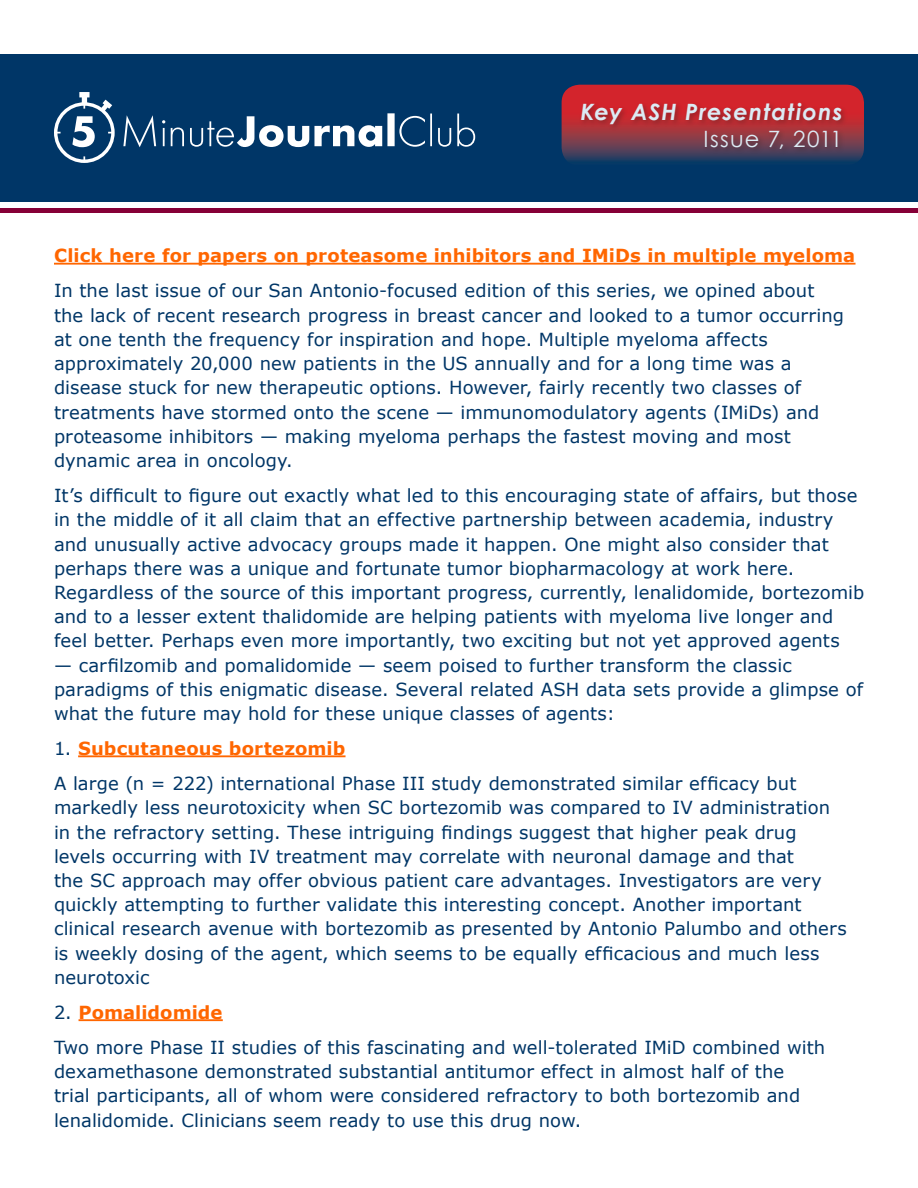
<style>
.page{position:relative;width:918px;height:1188px;background:#fff}
.page>*{position:absolute;margin:0;border:0;box-sizing:border-box;transform-origin:0 0}
.t1{font:italic 700 22.5px "Century Gothic";letter-spacing:.05em;color:#dcebf4}
.t2{font:22.5px "Century Gothic";letter-spacing:.05em;color:#dcebf4}
.t3{font:18px/24.3px "Verdana";letter-spacing:.005em;color:#003667}
.t4{font:700 18px "Verdana";letter-spacing:.005em;color:#f60}
.s1{font-weight:700;color:#f60}
</style>
<div class="page">
<div style="left:0;top:54px;width:918px;height:159px;background:#003667"></div>
<div style="left:0;top:203px;width:918px;height:10px;background:#860037"></div>
<div style="left:0;top:202px;width:918px;height:6px;background:#fff"></div>
<svg style="left:54px;top:92px;width:61px;height:71px"></svg>
<svg style="left:123px;top:115px;width:33px;height:32px"></svg>
<svg style="left:162px;top:120px;width:3px;height:26px"></svg>
<svg style="left:171px;top:128px;width:13px;height:18px"></svg>
<svg style="left:190px;top:116px;width:192px;height:31px"></svg>
<div style="left:387px;top:113px;width:8px;height:33px;background:#fff"></div>
<svg style="left:399px;top:116px;width:26px;height:31px"></svg>
<hr style="left:430px;top:114px;width:2px;height:32px;background:#fff">
<svg style="left:438px;top:128px;width:13px;height:19px"></svg>
<svg style="left:457px;top:114px;width:18px;height:33px"></svg>
<svg style="left:562px;top:85px;width:302px;height:77px;background:#9c2c3c"></svg>
<div style="left:578px;top:100px;width:271px;height:56px;background:#231f20;opacity:.4"></div>
<hr style="left:54px;top:263px;width:802px;height:2px;background:#f60">
<hr style="left:78px;top:755px;width:268px;height:2px;background:#f60">
<hr style="left:79px;top:1019px;width:144px;height:2px;background:#f60">
<p class="t1" style="left:580px;top:97px;width:264px">Key ASH Presentations</p>
<p class="t2" style="left:704px;top:125px;width:141px">Issue 7, 2011</p>
<p class="t4" style="left:54px;top:244px;width:803px">Click here for papers on proteasome inhibitors and IMiDs in multiple myeloma</p>
<p class="t3" style="left:54px;top:279px;width:792px">In the last issue of our San Antonio-focused edition of this series, we opined about the lack of recent research progress in breast cancer and looked to a tumor occurring at one tenth the frequency for inspiration and hope. Multiple myeloma affects approximately 20,000 new patients in the US annually and for a long time was a disease stuck for new therapeutic options. However, fairly recently two classes of treatments have stormed onto the scene — immunomodulatory agents (IMiDs) and proteasome inhibitors — making myeloma perhaps the fastest moving and most dynamic area in oncology.</p>
<p class="t3" style="left:54px;top:484px;width:812px">It’s difficult to figure out exactly what led to this encouraging state of affairs, but those in the middle of it all claim that an effective partnership between academia, industry and unusually active advocacy groups made it happen. One might also consider that perhaps there was a unique and fortunate tumor biopharmacology at work here.<br>Regardless of the source of this important progress, currently, lenalidomide, bortezomib and to a lesser extent thalidomide are helping patients with myeloma live longer and feel better. Perhaps even more importantly, two exciting but not yet approved agents</p>
<p class="t3" style="left:54px;top:653px;width:811px">— carfilzomib and pomalidomide — seem poised to further transform the classic paradigms of this enigmatic disease. Several related ASH data sets provide a glimpse of what the future may hold for these unique classes of agents:</p>
<p class="t3" style="left:54px;top:731px;width:744px;line-height:35px">1. <span class="s1">Subcutaneous bortezomib<br></span>A large (n = 222) international Phase III study demonstrated similar efficacy but</p>
<p class="t3" style="left:54px;top:796px;width:794px">markedly less neurotoxicity when SC bortezomib was compared to IV administration in the refractory setting. These intriguing findings suggest that higher peak drug levels occurring with IV treatment may correlate with neuronal damage and that<br>the SC approach may offer obvious patient care advantages. Investigators are very quickly attempting to further validate this interesting concept. Another important clinical research avenue with bortezomib as presented by Antonio Palumbo and others is weekly dosing of the agent, which seems to be equally efficacious and much less neurotoxic</p>
<p class="t3" style="left:54px;top:995px;width:773px;line-height:35.1px">2. <span class="s1">Pomalidomide<br></span>Two more Phase II studies of this fascinating and well-tolerated IMiD combined with</p>
<p class="t3" style="left:54px;top:1060px;width:748px">dexamethasone demonstrated substantial antitumor effect in almost half of the trial participants, all of whom were considered refractory to both bortezomib and lenalidomide. Clinicians seem ready to use this drug now.</p>
</div>
